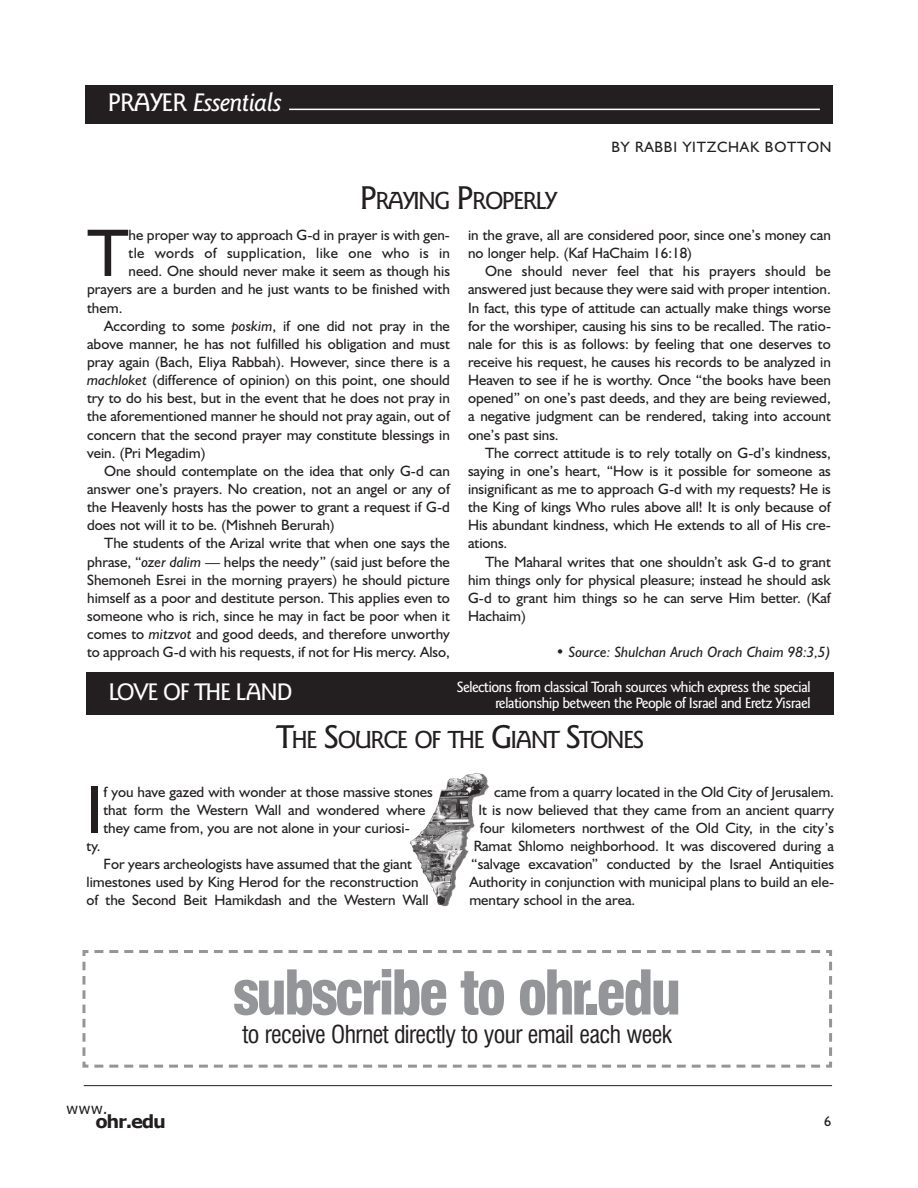
<style>
.page{position:relative;width:918px;height:1188px;background:#fff}
.page>*{position:absolute;margin:0;border:0;box-sizing:border-box;transform-origin:0 0}
.t1{font:67.65px "Humanist 521 BT";color:#231f20}
.t2{font:900 condensed 60px "Swiss 721 BT";letter-spacing:-.055em;color:#939598}
.t3{font:italic 500 25.5px "Goudy Sans IT Cby BT";letter-spacing:-.035em;color:#fff}
.t4{font:500 24.75px "Goudy Sans IT Cby BT";letter-spacing:-.07em;color:#231f20}
.t5{font:condensed 24px "Swiss 721 BT";letter-spacing:-.025em;color:#231f20}
.t6{font:500 24px "Goudy Sans IT Cby BT";letter-spacing:-.055em;color:#fff}
.t7{font:700 18px "Verdana";letter-spacing:-.07em;color:#231f20}
.t8{font:15px/18.1px "Humanist 521 BT";color:#231f20}
.t9{font:500 15px/16.5px "Goudy Sans IT Cby BT";letter-spacing:-.055em;color:#fff;text-align:right}
.t10{font:italic 15px "Humanist 521 BT";color:#231f20}
.t11{font:15px "Humanist 521 BT";letter-spacing:.02em;color:#231f20}
.t12{font:15px "Humanist 521 BT";letter-spacing:.05em;color:#231f20}
.t13{font:15px "Verdana";color:#231f20}
.t14{font:14.25px "Humanist 521 BT";color:#231f20}
.s1{font-style:normal}
.s2{font-size:33px}
.s3{font-style:italic}
</style>
<div class="page">
<hr style="left:84px;top:1085px;width:748px;height:1px;background:#231f20">
<div style="left:85px;top:85px;width:748px;height:38px;background:#231f20"></div>
<hr style="left:289px;top:109px;width:531px;height:1px;background:#fff">
<div style="left:86px;top:672px;width:748px;height:43px;background:#231f20"></div>
<img style="left:410px;top:772px;width:79px;height:134px">
<svg style="left:82px;top:950px;width:750px;height:118px"></svg>
<h3 class="t3" style="left:108px;top:87px;width:176px"><span class="s1">PRAYER</span> Essentials</h3>
<h3 class="t4" style="left:360px;top:186px;width:198px"><span class="s2">P</span>RAYING <span class="s2">P</span>ROPERLY</h3>
<p class="t12" style="left:612px;top:138px;width:221px">BY RABBI YITzCHAK BOTTON</p>
<h1 class="t1" style="left:87px;top:213px;width:43px">T</h1>
<p class="t8" style="left:129px;top:226px;width:323px">he proper way to approach G-d in prayer is with gen-</p>
<p class="t11" style="left:129px;top:244px;width:323px">tle words of supplication, like one who is in</p>
<p class="t8" style="left:129px;top:262px;width:323px">need. One should never make it seem as though his</p>
<p class="t8" style="left:87px;top:280px;width:364px">prayers are a burden and he just wants to be finished with</p>
<p class="t8" style="left:87px;top:298px;width:37px">them.</p>
<p class="t8" style="left:104px;top:316px;width:347px">According to some <span class="s3">poskim</span>, if one did not pray in the</p>
<p class="t8" style="left:87px;top:335px;width:364px">above manner, he has not fulfilled his obligation and must</p>
<p class="t8" style="left:87px;top:353px;width:364px">pray again (Bach, Eliya Rabbah). However, since there is a</p>
<p class="t8" style="left:87px;top:371px;width:364px"><span class="s3">machloket</span> (difference of opinion) on this point, one should</p>
<p class="t8" style="left:87px;top:389px;width:364px">try to do his best, but in the event that he does not pray in</p>
<p class="t8" style="left:87px;top:407px;width:364px">the aforementioned manner he should not pray again, out of</p>
<p class="t8" style="left:87px;top:425px;width:364px">concern that the second prayer may constitute blessings in</p>
<p class="t8" style="left:87px;top:443px;width:120px">vein. (Pri Megadim)</p>
<p class="t8" style="left:104px;top:462px;width:347px">One should contemplate on the idea that only G-d can</p>
<p class="t8" style="left:87px;top:480px;width:364px">answer one’s prayers. No creation, not an angel or any of</p>
<p class="t8" style="left:87px;top:498px;width:364px">the Heavenly hosts has the power to grant a request if G-d</p>
<p class="t8" style="left:87px;top:516px;width:249px">does not will it to be. (Mishneh Berurah)</p>
<p class="t8" style="left:104px;top:534px;width:347px">The students of the Arizal write that when one says the</p>
<p class="t8" style="left:87px;top:552px;width:364px">phrase, “<span class="s3">ozer dalim</span> — helps the needy” (said just before the</p>
<p class="t8" style="left:87px;top:570px;width:364px">Shemoneh Esrei in the morning prayers) he should picture</p>
<p class="t8" style="left:87px;top:589px;width:364px">himself as a poor and destitute person. This applies even to</p>
<p class="t8" style="left:87px;top:607px;width:364px">someone who is rich, since he may in fact be poor when it</p>
<p class="t8" style="left:87px;top:625px;width:364px">comes to <span class="s3">mitzvot</span> and good deeds, and therefore unworthy</p>
<p class="t8" style="left:87px;top:643px;width:364px">to approach G-d with his requests, if not for His mercy. Also,</p>
<p class="t8" style="left:468px;top:226px;width:364px">in the grave, all are considered poor, since one’s money can no longer help. (Kaf HaChaim 16:18)</p>
<p class="t8" style="left:468px;top:262px;width:365px;text-align:justify;text-indent:17px">One should never feel that his prayers should be answered just because they were said with proper intention.<br>In fact, this type of attitude can actually make things worse for the worshiper, causing his sins to be recalled. The ratio&shy;nale for this is as follows: by feeling that one deserves to receive his request, he causes his records to be analyzed in Heaven to see if he is worthy. Once “the books have been opened” on one’s past deeds, and they are being reviewed, a negative judgment can be rendered, taking into account one’s past sins.</p>
<p class="t8" style="left:468px;top:443px;width:364px;text-align:justify;text-indent:17px">The correct attitude is to rely totally on G-d’s kindness, saying in one’s heart, “How is it possible for someone as insignificant as me to approach G-d with my requests? He is the King of kings Who rules above all! It is only because of His abundant kindness, which He extends to all of His cre&shy;ations.</p>
<p class="t8" style="left:468px;top:552px;width:364px;text-align:justify;text-indent:17px">The Maharal writes that one shouldn’t ask G-d to grant him things only for physical pleasure; instead he should ask G-d to grant him things so he can serve Him better. (Kaf Hachaim)</p>
<p class="t10" style="left:556px;top:643px;width:276px"><span class="s1">•</span> Source: Shulchan Aruch Orach Chaim 98:3,5)</p>
<h3 class="t6" style="left:108px;top:677px;width:186px">LOVE OF THE LAND</h3>
<p class="t9" style="left:457px;top:678px;width:356px">Selections from classical Torah sources which express the special relationship between the People of Israel and Eretz Yisrael</p>
<h3 class="t4" style="left:277px;top:725px;width:369px"><span class="s2">T</span>HE <span class="s2">S</span>OURCE OF THE <span class="s2">G</span>IANT <span class="s2">S</span>TONES</h3>
<h1 class="t1" style="left:87px;top:770px;width:18px">I</h1>
<p class="t8" style="left:103px;top:783px;width:331px">f you have gazed with wonder at those massive stones that form the Western Wall and wondered where they came from, you are not alone in your curiosi-</p>
<p class="t8" style="left:87px;top:837px;width:15px">ty.</p>
<p class="t8" style="left:87px;top:855px;width:344px;text-indent:17px">For years archeologists have assumed that the giant limestones used by King Herod for the reconstruction of the Second Beit Hamikdash and the Western Wall</p>
<p class="t8" style="left:494px;top:783px;width:341px">came from a quarry located in the Old City of Jerusalem.</p>
<p class="t8" style="left:478px;top:801px;width:357px">It is now believed that they came from an ancient quarry</p>
<p class="t8" style="left:480px;top:819px;width:356px">four kilometers northwest of the Old City, in the city’s</p>
<p class="t8" style="left:474px;top:837px;width:362px">Ramat Shlomo neighborhood. It was discovered during a</p>
<p class="t8" style="left:471px;top:855px;width:364px">“salvage excavation” conducted by the Israel Antiquities</p>
<p class="t8" style="left:469px;top:873px;width:366px">Authority in conjunction with municipal plans to build an ele-</p>
<p class="t8" style="left:469px;top:891px;width:167px">mentary school in the area.</p>
<p class="t13" style="left:66px;top:1099px;width:43px">www.</p>
<p class="t7" style="left:96px;top:1110px;width:72px">ohr.edu</p>
<h2 class="t2" style="left:233px;top:959px;width:450px">subscribe to ohr.edu</h2>
<h3 class="t5" style="left:242px;top:1021px;width:431px">to receive Ohrnet directly to your email each week</h3>
<p class="t14" style="left:824px;top:1112px;width:9px">6</p>
</div>
